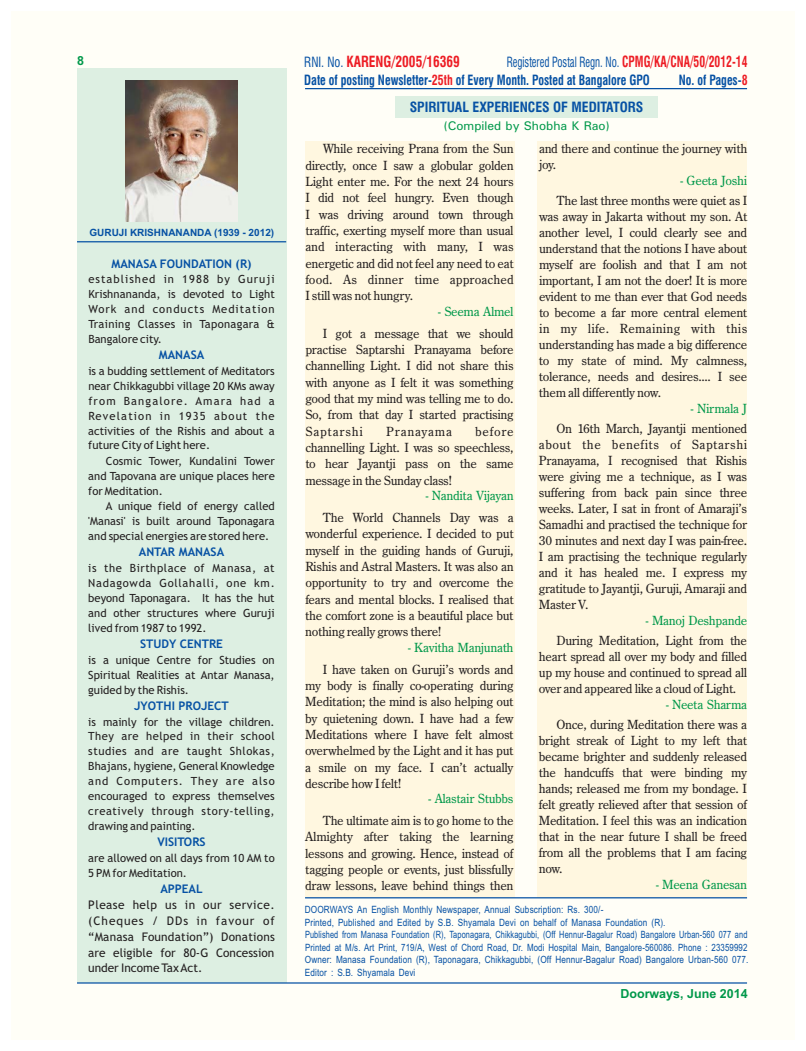
<style>
.page{position:relative;width:806px;height:1051px;background:#fff}
.page>*{position:absolute;margin:0;border:0;box-sizing:border-box;transform-origin:0 0}
.t1{font:700 condensed 15px "Swiss 721 BT";color:#ed1c24;scale:.89 1}
.t2{font:13.75px/16px "Century Old Sty TEE";letter-spacing:-.025em;color:#231f20;text-align:justify}
.t3{font:13.75px "Century Old Sty TEE";letter-spacing:-.02em;color:#00984a}
.t4{font:700 condensed 13.75px "Swiss 721 BT";color:#0651a4;scale:.86 1}
.t5{font:condensed 13.75px "Swiss 721 BT";color:#0651a4;scale:.77 1}
.t6{font:700 condensed 13.75px "Swiss 721 BT";color:#0651a4}
.t7{font:13.75px "Century Old Sty TEE";letter-spacing:.055em;color:#231f20}
.t8{font:500 12.5px "Univers";color:#00984a}
.t9{font:700 12.5px "Arial";color:#00984a}
.t10{font:11.88px/15.8px "Trebuchet MS";color:#231f20;text-align:justify}
.t11{font:700 11.88px "Trebuchet MS";color:#0651a4}
.t12{font:11.25px/14.9px "Trebuchet MS";color:#231f20;text-align:justify}
.t13{font:10px/12.5px "Arial Narrow";letter-spacing:.01em;color:#0651a4}
.t14{font:700 10px "Arial";color:#0651a4}
.s1{font-weight:400;font-size:13.75px;color:#0651a4}
.s2{font-weight:700;font-size:15px;color:#ed1c24}
.s3{color:#ed1c24}
</style>
<div class="page">
<div style="left:11px;top:11px;width:783px;height:1028px;background:#fffef7"></div>
<div style="left:77px;top:68px;width:209px;height:914px;background:#ddefe2"></div>
<hr style="left:77px;top:241px;width:209px;height:1px;background:#0651a4">
<div style="left:395px;top:96px;width:262px;height:21px;background:#ddefe2"></div>
<hr style="left:77px;top:981px;width:670px;height:2px;background:#0651a4">
<hr style="left:305px;top:88px;width:442px;height:1px;background:#0651a4">
<img style="left:125px;top:80px;width:113px;height:141px">
<div style="left:538px;top:141px;width:209px;height:756px;background:#fff7e0"></div>
<div style="left:305px;top:141px;width:209px;height:756px;background:#fff7e0"></div>
<hr style="left:305px;top:896px;width:442px;height:2px;background:#0651a4">
<p class="t9" style="left:77px;top:55px;width:8px">8</p>
<p class="t14" style="left:89px;top:228px;width:186px">GURUJI KRISHNANANDA (1939 - 2012)</p>
<p class="t11" style="left:112px;top:259px;width:142px">MANASA FOUNDATION (R)</p>
<p class="t12" style="left:88px;top:273px;width:188px">established in 1988 by Guruji Krishnananda, is devoted to Light Work and conducts Meditation Training Classes in Taponagara &amp; Bangalore city.</p>
<p class="t11" style="left:159px;top:350px;width:47px">MANASA</p>
<p class="t12" style="left:88px;top:364px;width:188px">is a budding settlement of Meditators near Chikkagubbi village 20 KMs away from Bangalore. Amara had a Revelation in 1935 about the activities of the Rishis and about a future City of Light here.</p>
<p class="t12" style="left:88px;top:454px;width:188px;text-indent:17px">Cosmic Tower, Kundalini Tower and Tapovana are unique places here for Meditation.</p>
<p class="t12" style="left:88px;top:499px;width:188px;text-indent:17px">A unique field of energy called 'Manasi' is built around Taponagara and special energies are stored here.</p>
<p class="t11" style="left:139px;top:547px;width:87px">ANTAR MANASA</p>
<p class="t12" style="left:88px;top:561px;width:188px">is the Birthplace of Manasa, at Nadagowda Gollahalli, one km. beyond Taponagara. It has the hut and other structures where Guruji lived from 1987 to 1992.</p>
<p class="t11" style="left:140px;top:639px;width:84px">STUDY CENTRE</p>
<p class="t12" style="left:88px;top:653px;width:188px">is a unique Centre for Studies on Spiritual Realities at Antar Manasa, guided by the Rishis.</p>
<p class="t11" style="left:134px;top:700px;width:96px">JYOTHI PROJECT</p>
<p class="t12" style="left:88px;top:714px;width:188px">is mainly for the village children.<br>They are helped in their school studies and are taught Shlokas, Bhajans, hygiene, General Knowledge and Computers. They are also encouraged to express themselves creatively through story-telling, drawing and painting.</p>
<p class="t11" style="left:157px;top:837px;width:50px">VISITORS</p>
<p class="t12" style="left:88px;top:851px;width:188px">are allowed on all days from 10 AM to<br>5 PM for Meditation.</p>
<p class="t11" style="left:160px;top:883px;width:44px">APPEAL</p>
<p class="t10" style="left:88px;top:898px;width:188px">Please help us in our service. (Cheques / DDs in favour of “Manasa Foundation”) Donations are eligible for 80-G Concession under Income Tax Act.</p>
<p class="t1" style="left:304px;top:56px;width:176px"><span class="s1">RNI. No.</span> KARENG/2005/16369</p>
<p class="t5" style="left:506px;top:57px;width:314px">Registered Postal Regn. No. <span class="s2">CPMG/KA/CNA/50/2012-14</span></p>
<p class="t4" style="left:304px;top:74px;width:403px">Date of posting Newsletter-<span class="s3">25th</span> of Every Month. Posted at Bangalore GPO</p>
<p class="t4" style="left:678px;top:74px;width:82px">No. of Pages-<span class="s3">8</span></p>
<p class="t6" style="left:410px;top:102px;width:235px">SPIRITUAL EXPERIENCES OF MEDITATORS</p>
<p class="t2" style="left:305px;top:140px;width:210px;line-height:16.4px;text-indent:18px">While receiving Prana from the Sun directly, once I saw a globular golden Light enter me. For the next 24 hours I did not feel hungry. Even though I was driving around town through traffic, exerting myself more than usual and interacting with many, I was energetic and did not feel any need to eat food. As dinner time approached I still was not hungry.</p>
<p class="t3" style="left:438px;top:304px;width:77px">- Seema Almel</p>
<p class="t2" style="left:305px;top:325px;width:210px;line-height:16.4px;text-indent:18px">I got a message that we should practise Saptarshi Pranayama before channelling Light. I did not share this with anyone as I felt it was something good that my mind was telling me to do.<br>So, from that day I started practising Saptarshi</p>
<p class="t8" style="left:443px;top:121px;width:168px">(Compiled by Shobha K Rao)</p>
<p class="t2" style="left:539px;top:141px;width:210px">and there and continue the journey with joy.</p>
<p class="t3" style="left:680px;top:173px;width:68px">- Geeta Joshi</p>
<p class="t2" style="left:539px;top:193px;width:210px;text-indent:18px">The last three months were quiet as I was away in Jakarta without my son. At another level, I could clearly see and understand that the notions I have about myself are foolish and that I am not important, I am not the doer! It is more evident to me than ever that God needs to become a far more central element in my life. Remaining with this understanding has made a big difference to my state of mind. My calmness, tolerance, needs and desires.... I see them all differently now.</p>
<p class="t3" style="left:691px;top:401px;width:58px">- Nirmala J</p>
<p class="t2" style="left:539px;top:420px;width:210px;text-indent:18px">On 16th March, Jayantji mentioned about the benefits of Saptarshi Pranayama, I recognised that Rishis were giving me a technique, as I was suffering from back pain since three weeks. Later, I sat in front of Amaraji’s Samadhi and practised the technique for 30 minutes and next day I was pain-free.<br>I am practising the technique regularly and it has healed me. I express my gratitude to Jayantji, Guruji, Amaraji and Master V.</p>
<p class="t3" style="left:646px;top:613px;width:103px">- Manoj Deshpande</p>
<p class="t2" style="left:539px;top:632px;width:210px;text-indent:18px">During Meditation, Light from the heart spread all over my body and filled up my house and continued to spread all over and appeared like a cloud of Light.</p>
<p class="t3" style="left:666px;top:697px;width:82px">- Neeta Sharma</p>
<p class="t2" style="left:539px;top:716px;width:210px;text-indent:18px">Once, during Meditation there was a bright streak of Light to my left that became brighter and suddenly released the handcuffs that were binding my hands; released me from my bondage. I felt greatly relieved after that session of Meditation. I feel this was an indication that in the near future I shall be freed from all the problems that I am facing now.</p>
<p class="t3" style="left:656px;top:877px;width:93px">- Meena Ganesan</p>
<p class="t2" style="left:305px;top:423px;width:210px;line-height:16.4px;text-indent:170px">before channelling Light. I was so speechless, to hear Jayantji pass on the same message in the Sunday class!</p>
<p class="t3" style="left:426px;top:488px;width:89px">- Nandita Vijayan</p>
<p class="t2" style="left:305px;top:509px;width:210px;line-height:16.4px;text-indent:18px">The World Channels Day was a wonderful experience. I decided to put myself in the guiding hands of Guruji, Rishis and Astral Masters. It was also an opportunity to try and overcome the fears and mental blocks. I realised that the comfort zone is a beautiful place but nothing really grows there!</p>
<p class="t3" style="left:408px;top:640px;width:107px">- Kavitha Manjunath</p>
<p class="t2" style="left:305px;top:660px;width:210px;line-height:16.4px;text-indent:18px">I have taken on Guruji’s words and my body is finally co-operating during Meditation; the mind is also helping out by quietening down. I have had a few Meditations where I have felt almost overwhelmed by the Light and it has put a smile on my face. I can’t actually describe how I felt!</p>
<p class="t3" style="left:428px;top:791px;width:86px">- Alastair Stubbs</p>
<p class="t2" style="left:305px;top:812px;width:210px;text-indent:18px">The ultimate aim is to go home to the Almighty after taking the learning lessons and growing. Hence, instead of tagging people or events, just blissfully draw lessons, leave behind things then</p>
<p class="t7" style="left:386px;top:424px;width:68px">Pranayama</p>
<p class="t13" style="left:305px;top:904px;width:445px">DOORWAYS An English Monthly Newspaper, Annual Subscription: Rs. 300/-<br>Printed, Published and Edited by S.B. Shyamala Devi on behalf of Manasa Foundation (R).<br>Published from Manasa Foundation (R), Taponagara, Chikkagubbi, (Off Hennur-Bagalur Road) Bangalore Urban-560 077 and Printed at M/s. Art Print, 719/A, West of Chord Road, Dr. Modi Hospital Main, Bangalore-560086. Phone : 23359992<br>Owner: Manasa Foundation (R), Taponagara, Chikkagubbi, (Off Hennur-Bagalur Road) Bangalore Urban-560 077.<br>Editor : S.B. Shyamala Devi</p>
<p class="t9" style="left:620px;top:988px;width:129px">Doorways, June 2014</p>
</div>
